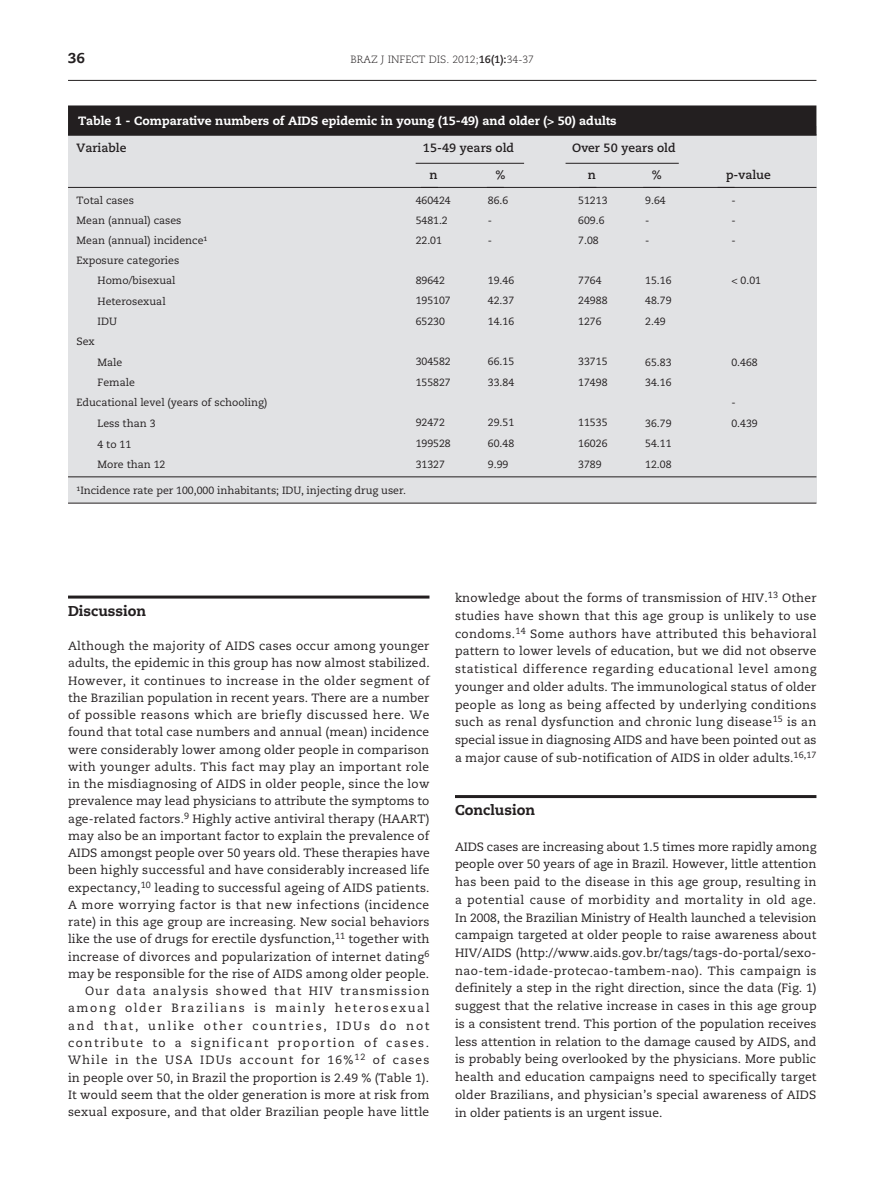
<style>
.page{position:relative;width:893px;height:1191px;background:#fff}
.page>*{position:absolute;margin:0;border:0;box-sizing:border-box;transform-origin:0 0}
.Titulo_Linha{font:800 14.25px "Caecilia LT Std";color:#231f20}
.texto_s__parag{font:12px/17.2px "Caecilia LT Std";letter-spacing:.015em;color:#231f20;text-align:justify}
.texto_materia{font:12px/17.7px "Caecilia LT Std";letter-spacing:.015em;color:#231f20;text-align:justify}
.Título__tabela{font:800 12px "Caecilia LT Std";color:#fff}
.Subtitulo__tabela{font:700 12px "Caecilia LT Std";color:#231f20}
.texto__tabela{font:10.5px "Caecilia LT Std";color:#231f20}
.pé__tabela{font:10.5px "Caecilia LT Std";color:#231f20}
.t1{font:300 10.5px "Caecilia LT Std";color:#231f20}
.s1{font-weight:700}
</style>
<div class="page">
<hr style="left:68px;top:80px;width:748px;height:1px;background:#231f20">
<div style="left:68px;top:126px;width:748px;height:377px;background:#e1e2e4"></div>
<hr style="left:68px;top:476px;width:748px;height:1px;background:#231f20">
<hr style="left:68px;top:503px;width:748px;height:1px;background:#231f20">
<hr style="left:68px;top:187px;width:370px;height:1px;background:#231f20">
<hr style="left:421px;top:187px;width:83px;height:1px;background:#231f20">
<hr style="left:487px;top:187px;width:109px;height:1px;background:#231f20">
<hr style="left:579px;top:187px;width:81px;height:1px;background:#231f20">
<hr style="left:643px;top:187px;width:92px;height:1px;background:#231f20">
<hr style="left:718px;top:187px;width:98px;height:1px;background:#231f20">
<div style="left:69px;top:106px;width:747px;height:29px;background:#231f20"></div>
<div style="left:68px;top:105px;width:748px;height:31px;border:2px solid #231f20"></div>
<hr style="left:416px;top:163px;width:108px;height:1px;background:#231f20">
<hr style="left:566px;top:163px;width:113px;height:1px;background:#231f20">
<hr style="left:68px;top:595px;width:361px;height:3px;background:#231f20">
<hr style="left:455px;top:795px;width:361px;height:3px;background:#231f20">
<p class="Titulo_Linha" style="left:68px;top:49px;width:18px">36</p>
<p class="t1" style="left:350px;top:53px;width:185px">BRAZ J INFECT DIS. 2012;<span class="s1">16(1):</span>34-37</p>
<p class="Título__tabela" style="left:78px;top:113px;width:540px">Table 1 - Comparative numbers of AIDS epidemic in young (15-49) and older (&gt; 50) adults</p>
<p class="Subtitulo__tabela" style="left:77px;top:141px;width:51px">Variable</p>
<p class="Subtitulo__tabela" style="left:423px;top:141px;width:93px">15-49 years old</p>
<p class="Subtitulo__tabela" style="left:572px;top:141px;width:105px">Over 50 years old</p>
<p class="Subtitulo__tabela" style="left:429px;top:167px;width:10px">n</p>
<p class="Subtitulo__tabela" style="left:495px;top:167px;width:11px">%</p>
<p class="Subtitulo__tabela" style="left:588px;top:167px;width:10px">n</p>
<p class="Subtitulo__tabela" style="left:652px;top:167px;width:11px">%</p>
<p class="Subtitulo__tabela" style="left:726px;top:167px;width:46px">p-value</p>
<p class="texto__tabela" style="left:77px;top:194px;width:59px">Total cases</p>
<p class="texto__tabela" style="left:416px;top:194px;width:37px">460424</p>
<p class="texto__tabela" style="left:488px;top:194px;width:22px">86.6</p>
<p class="texto__tabela" style="left:578px;top:194px;width:31px">51213</p>
<p class="texto__tabela" style="left:645px;top:194px;width:22px">9.64</p>
<p class="texto__tabela" style="left:731px;top:194px;width:6px">-</p>
<p class="texto__tabela" style="left:77px;top:214px;width:106px">Mean (annual) cases</p>
<p class="texto__tabela" style="left:416px;top:214px;width:34px">5481.2</p>
<p class="texto__tabela" style="left:488px;top:214px;width:6px">-</p>
<p class="texto__tabela" style="left:578px;top:214px;width:28px">609.6</p>
<p class="texto__tabela" style="left:645px;top:214px;width:6px">-</p>
<p class="texto__tabela" style="left:731px;top:214px;width:6px">-</p>
<p class="texto__tabela" style="left:77px;top:234px;width:132px">Mean (annual) incidence¹</p>
<p class="texto__tabela" style="left:416px;top:234px;width:28px">22.01</p>
<p class="texto__tabela" style="left:488px;top:234px;width:6px">-</p>
<p class="texto__tabela" style="left:578px;top:234px;width:22px">7.08</p>
<p class="texto__tabela" style="left:645px;top:234px;width:6px">-</p>
<p class="texto__tabela" style="left:731px;top:234px;width:6px">-</p>
<p class="texto__tabela" style="left:77px;top:254px;width:104px">Exposure categories</p>
<p class="texto__tabela" style="left:98px;top:274px;width:79px">Homo/bisexual</p>
<p class="texto__tabela" style="left:416px;top:274px;width:31px">89642</p>
<p class="texto__tabela" style="left:488px;top:274px;width:28px">19.46</p>
<p class="texto__tabela" style="left:578px;top:274px;width:25px">7764</p>
<p class="texto__tabela" style="left:645px;top:274px;width:28px">15.16</p>
<p class="texto__tabela" style="left:731px;top:274px;width:31px">&lt; 0.01</p>
<p class="texto__tabela" style="left:98px;top:295px;width:70px">Heterosexual</p>
<p class="texto__tabela" style="left:416px;top:294px;width:37px">195107</p>
<p class="texto__tabela" style="left:488px;top:294px;width:28px">42.37</p>
<p class="texto__tabela" style="left:578px;top:294px;width:31px">24988</p>
<p class="texto__tabela" style="left:645px;top:295px;width:28px">48.79</p>
<p class="texto__tabela" style="left:98px;top:315px;width:21px">IDU</p>
<p class="texto__tabela" style="left:416px;top:315px;width:31px">65230</p>
<p class="texto__tabela" style="left:488px;top:315px;width:28px">14.16</p>
<p class="texto__tabela" style="left:578px;top:315px;width:25px">1276</p>
<p class="texto__tabela" style="left:645px;top:315px;width:22px">2.49</p>
<p class="texto__tabela" style="left:77px;top:335px;width:20px">Sex</p>
<p class="texto__tabela" style="left:98px;top:356px;width:26px">Male</p>
<p class="texto__tabela" style="left:416px;top:355px;width:37px">304582</p>
<p class="texto__tabela" style="left:488px;top:355px;width:28px">66.15</p>
<p class="texto__tabela" style="left:578px;top:355px;width:31px">33715</p>
<p class="texto__tabela" style="left:645px;top:356px;width:28px">65.83</p>
<p class="texto__tabela" style="left:731px;top:356px;width:28px">0.468</p>
<p class="texto__tabela" style="left:98px;top:377px;width:39px">Female</p>
<p class="texto__tabela" style="left:416px;top:376px;width:37px">155827</p>
<p class="texto__tabela" style="left:488px;top:376px;width:28px">33.84</p>
<p class="texto__tabela" style="left:578px;top:376px;width:31px">17498</p>
<p class="texto__tabela" style="left:645px;top:376px;width:28px">34.16</p>
<p class="texto__tabela" style="left:77px;top:397px;width:192px">Educational level (years of schooling)</p>
<p class="texto__tabela" style="left:731px;top:397px;width:6px">-</p>
<p class="texto__tabela" style="left:98px;top:417px;width:59px">Less than 3</p>
<p class="texto__tabela" style="left:416px;top:416px;width:31px">92472</p>
<p class="texto__tabela" style="left:488px;top:416px;width:28px">29.51</p>
<p class="texto__tabela" style="left:578px;top:416px;width:31px">11535</p>
<p class="texto__tabela" style="left:645px;top:417px;width:28px">36.79</p>
<p class="texto__tabela" style="left:731px;top:417px;width:28px">0.439</p>
<p class="texto__tabela" style="left:98px;top:438px;width:35px">4 to 11</p>
<p class="texto__tabela" style="left:416px;top:437px;width:37px">199528</p>
<p class="texto__tabela" style="left:488px;top:437px;width:28px">60.48</p>
<p class="texto__tabela" style="left:578px;top:437px;width:31px">16026</p>
<p class="texto__tabela" style="left:645px;top:437px;width:28px">54.11</p>
<p class="texto__tabela" style="left:98px;top:458px;width:69px">More than 12</p>
<p class="texto__tabela" style="left:416px;top:458px;width:31px">31327</p>
<p class="texto__tabela" style="left:488px;top:458px;width:22px">9.99</p>
<p class="texto__tabela" style="left:578px;top:458px;width:25px">3789</p>
<p class="texto__tabela" style="left:645px;top:458px;width:28px">12.08</p>
<p class="pé__tabela" style="left:77px;top:484px;width:331px">¹Incidence rate per 100,000 inhabitants; IDU, injecting drug user.</p>
<p class="Titulo_Linha" style="left:68px;top:602px;width:80px">Discussion</p>
<p class="texto_s__parag" style="left:68px;top:637px;width:363px">Although the majority of AIDS cases occur among younger adults, the epidemic in this group has now almost stabilized.<br>However, it continues to increase in the older segment of the Brazilian population in recent years. There are a number of possible reasons which are briefly discussed here. We found that total case numbers and annual (mean) incidence were considerably lower among older people in comparison with younger adults. This fact may play an important role in the misdiagnosing of AIDS in older people, since the low prevalence may lead physicians to attribute the symptoms to age-related factors.<sup>9</sup> Highly active antiviral therapy (HAART) may also be an important factor to explain the prevalence of AIDS amongst people over 50 years old. These therapies have been highly successful and have considerably increased life expectancy,<sup>10</sup> leading to successful ageing of AIDS patients.<br>A more worrying factor is that new infections (incidence rate) in this age group are increasing. New social behaviors like the use of drugs for erectile dysfunction,<sup>11</sup> together with increase of divorces and popularization of internet dating<sup>6 </sup>may be responsible for the rise of AIDS among older people.</p>
<p class="texto_materia" style="left:68px;top:982px;width:363px;line-height:17.2px;text-indent:17px">Our data analysis showed that HIV transmission among older Brazilians is mainly heterosexual and that, unlike other countries, IDUs do not contribute to a significant proportion of cases.<br>While in the USA IDUs account for 16%<sup>12</sup> of cases in people over 50, in Brazil the proportion is 2.49 % (Table 1).<br>It would seem that the older generation is more at risk from sexual exposure, and that older Brazilian people have little</p>
<p class="texto_materia" style="left:455px;top:589px;width:363px">knowledge about the forms of transmission of HIV.<sup>13</sup> Other studies have shown that this age group is unlikely to use condoms.<sup>14</sup> Some authors have attributed this behavioral pattern to lower levels of education, but we did not observe statistical difference regarding educational level among younger and older adults. The immunological status of older people as long as being affected by underlying conditions such as renal dysfunction and chronic lung disease<sup>15</sup> is an special issue in diagnosing AIDS and have been pointed out as a major cause of sub-notification of AIDS in older adults.<sup>16,17</sup></p>
<p class="Titulo_Linha" style="left:455px;top:801px;width:82px">Conclusion</p>
<p class="texto_s__parag" style="left:455px;top:837px;width:363px;line-height:17.7px">AIDS cases are increasing about 1.5 times more rapidly among people over 50 years of age in Brazil. However, little attention has been paid to the disease in this age group, resulting in a potential cause of morbidity and mortality in old age.<br>In 2008, the Brazilian Ministry of Health launched a television campaign targeted at older people to raise awareness about HIV/AIDS (http://www.aids.gov.br/tags/tags-do-portal/sexo&shy;nao-tem-idade-protecao-tambem-nao). This campaign is definitely a step in the right direction, since the data (Fig. 1) suggest that the relative increase in cases in this age group is a consistent trend. This portion of the population receives less attention in relation to the damage caused by AIDS, and is probably being overlooked by the physicians. More public health and education campaigns need to specifically target older Brazilians, and physician’s special awareness of AIDS in older patients is an urgent issue.</p>
</div>
